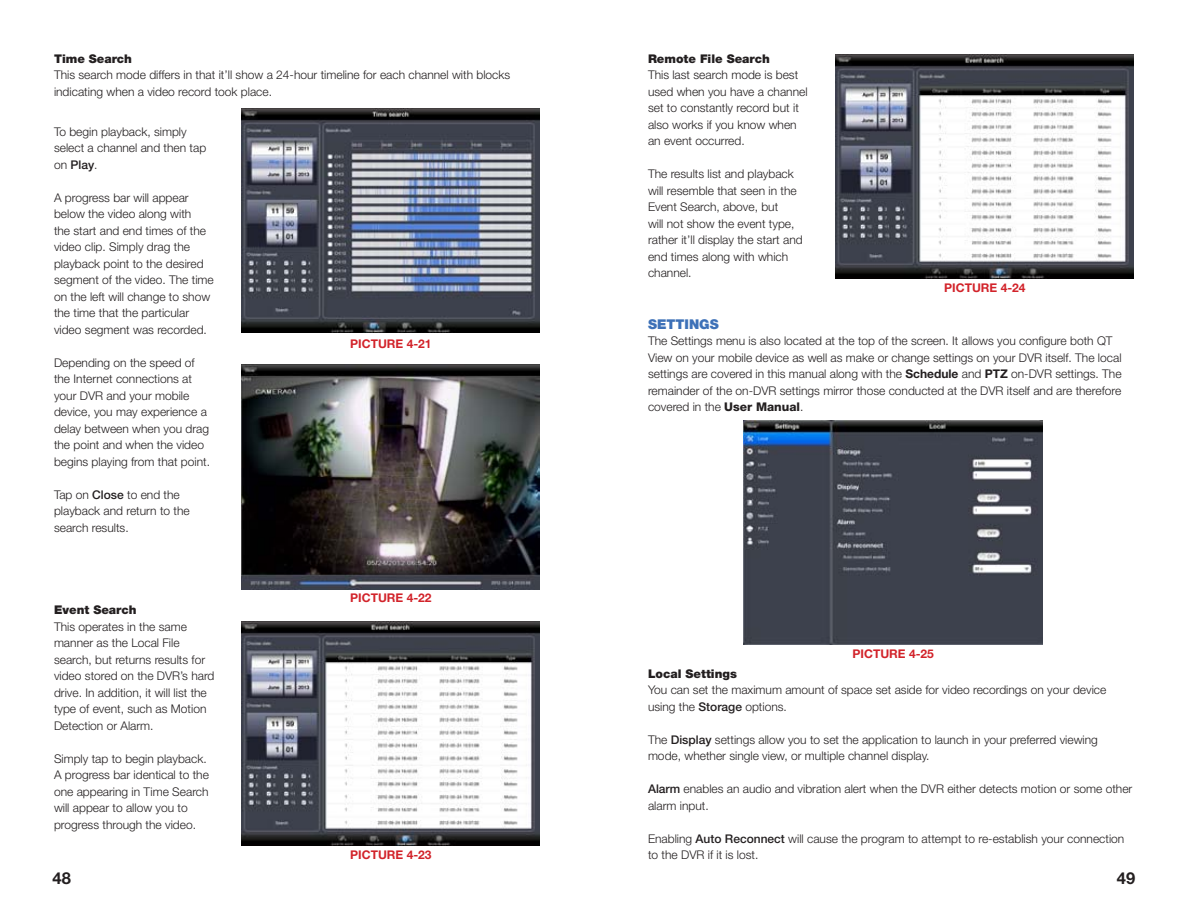
<style>
.page{position:relative;width:1188px;height:918px;background:#fff}
.page>*{position:absolute;margin:0;border:0;box-sizing:border-box;transform-origin:0 0}
.t1{font:700 16.5px "Helvetica Neue LT Pro";color:#231f20}
.body_text{font:900 13.5px "Helvetica Neue LT Pro";color:#3d71b8}
.body_text-2{font:300 12px/16.5px "Helvetica Neue LT Pro";color:#231f20}
.t2{font:700 12px "Helvetica Neue LT Pro";color:#d2232a}
.body_text-3{font:900 12px "Helvetica Neue LT Pro";color:#231f20}
.s1{font-weight:500}
.s2{font-weight:700}
.s3{font-weight:800}
</style>
<div class="page">
<img style="left:241px;top:109px;width:299px;height:224px">
<img style="left:241px;top:365px;width:299px;height:224px">
<img style="left:241px;top:621px;width:299px;height:224px">
<img style="left:835px;top:54px;width:299px;height:224px">
<img style="left:743px;top:420px;width:299px;height:225px">
<p class="body_text-3" style="left:54px;top:51px;width:80px">Time Search</p>
<p class="body_text-2" style="left:54px;top:66px;width:458px">This search mode differs in that it’ll show a 24-hour timeline for each channel with blocks indicating when a video record took place.</p>
<p class="body_text-2" style="left:54px;top:123px;width:154px">To begin playback, simply select a channel and then tap on <span class="s1">Play</span>.</p>
<p class="body_text-2" style="left:54px;top:189px;width:161px">A progress bar will appear below the video along with<br>the start and end times of the video clip. Simply drag the playback point to the desired segment of the video. The time on the left will change to show the time that the particular video segment was recorded.</p>
<p class="body_text-2" style="left:54px;top:354px;width:158px">Depending on the speed of the Internet connections at your DVR and your mobile device, you may experience a delay between when you drag the point and when the video begins playing from that point.</p>
<p class="body_text-2" style="left:54px;top:486px;width:137px">Tap on <span class="s1">Close</span> to end the playback and return to the search results.</p>
<p class="body_text-3" style="left:54px;top:603px;width:84px">Event Search</p>
<p class="body_text-2" style="left:54px;top:618px;width:162px">This operates in the same manner as the Local File search, but returns results for video stored on the DVR’s hard drive. In addition, it will list the type of event, such as Motion<br>Detection or Alarm.</p>
<p class="body_text-2" style="left:54px;top:750px;width:156px">Simply tap to begin playback.<br>A progress bar identical to the one appearing in Time Search will appear to allow you to progress through the video.</p>
<p class="t2" style="left:350px;top:337px;width:83px">PICTURE 4-21</p>
<p class="t2" style="left:350px;top:590px;width:83px">PICTURE 4-22</p>
<p class="t2" style="left:350px;top:847px;width:83px">PICTURE 4-23</p>
<p class="body_text-3" style="left:648px;top:51px;width:123px">Remote File Search</p>
<p class="body_text-2" style="left:648px;top:66px;width:161px">This last search mode is best used when you have a channel set to constantly record but it also works if you know when an event occurred.</p>
<p class="body_text-2" style="left:648px;top:165px;width:156px">The results list and playback will resemble that seen in the<br>Event Search, above, but<br>will not show the event type, rather it’ll display the start and end times along with which channel.</p>
<p class="t2" style="left:944px;top:280px;width:83px">PICTURE 4-24</p>
<p class="body_text" style="left:648px;top:316px;width:72px">SETTINGS</p>
<p class="body_text-2" style="left:648px;top:332px;width:475px">The Settings menu is also located at the top of the screen. It allows you configure both QT View on your mobile device as well as make or change settings on your DVR itself. The local settings are covered in this manual along with the <span class="s2">Schedule</span> and <span class="s2">PTZ</span> on-DVR settings. The remainder of the on-DVR settings mirror those conducted at the DVR itself and are therefore covered in the <span class="s3">User Manual</span>.</p>
<p class="t2" style="left:853px;top:646px;width:83px">PICTURE 4-25</p>
<p class="body_text-3" style="left:648px;top:666px;width:90px">Local Settings</p>
<p class="body_text-2" style="left:648px;top:682px;width:460px">You can set the maximum amount of space set aside for video recordings on your device using the <span class="s1">Storage</span> options.</p>
<p class="body_text-2" style="left:648px;top:731px;width:451px">The <span class="s1">Display</span> settings allow you to set the application to launch in your preferred viewing mode, whether single view, or multiple channel display.</p>
<p class="body_text-2" style="left:648px;top:781px;width:486px"><span class="s1">Alarm</span> enables an audio and vibration alert when the DVR either detects motion or some other alarm input.</p>
<p class="body_text-2" style="left:648px;top:830px;width:478px">Enabling <span class="s1">Auto Reconnect</span> will cause the program to attempt to re-establish your connection to the DVR if it is lost.</p>
<h1 class="t1" style="left:52px;top:868px;width:20px">48</h1>
<h1 class="t1" style="left:1117px;top:868px;width:20px">49</h1>
</div>
